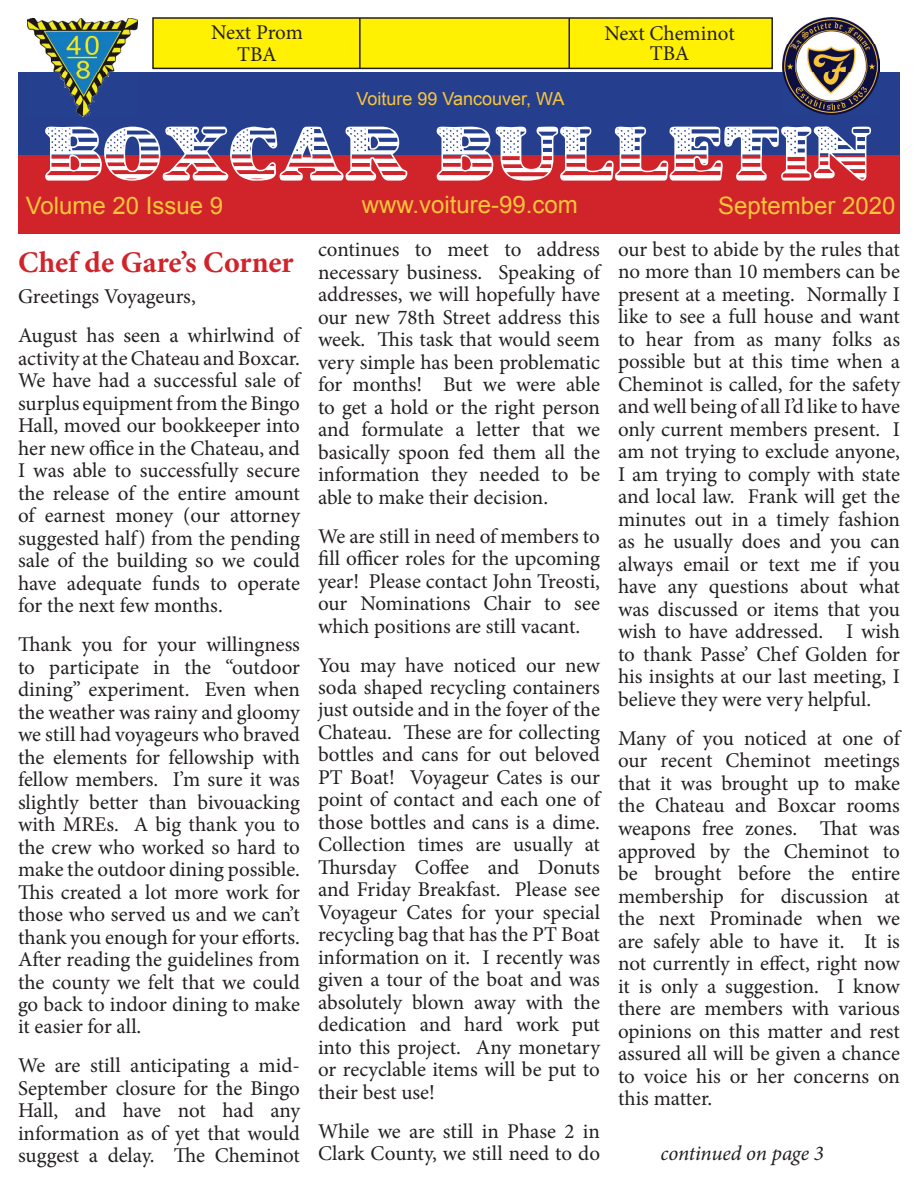
<style>
.page{position:relative;width:918px;height:1188px;background:#fff}
.page>*{position:absolute;margin:0;border:0;box-sizing:border-box;transform-origin:0 0}
.t1{font:54px "LMS Star Spangled";color:#fff}
.t2{font:700 30px "Minion Pro";color:#d1232a}
.t3{font:24px "Arial";color:#fbc639}
.t4{font:21px/22.5px "Minion Pro";color:#231f20;text-align:justify}
.t5{font:italic 21px "Minion Pro";letter-spacing:-.01em;color:#231f20}
.t6{font:18px "Arial";color:#fbc639}
</style>
<div class="page">
<div style="left:18px;top:151px;width:882px;height:83px;background:#d1232a"></div>
<div style="left:18px;top:72px;width:882px;height:83px;background:#253f8e"></div>
<img style="left:27px;top:18px;width:111px;height:98px">
<img style="left:783px;top:18px;width:96px;height:96px">
<div style="left:153px;top:18px;width:619px;height:50px;background:#fff101"></div>
<div style="left:152px;top:17px;width:621px;height:52px;border:2px solid #231f20"></div>
<hr style="left:359px;top:18px;width:2px;height:50px;background:#231f20">
<hr style="left:568px;top:18px;width:2px;height:50px;background:#231f20">
<p class="t4" style="left:211px;top:22px;width:93px;line-height:21.6px;text-align:center">Next Prom<br>TBA</p>
<p class="t4" style="left:604px;top:24px;width:132px;line-height:19.5px;text-align:center">Next Cheminot<br>TBA</p>
<p class="t6" style="left:356px;top:87px;width:210px">Voiture 99 Vancouver, WA</p>
<h1 class="t1" style="left:45px;top:126px;width:829px">BOXCAR BULLETIN</h1>
<p class="t3" style="left:26px;top:190px;width:199px">Volume 20 Issue 9</p>
<p class="t3" style="left:362px;top:189px;width:218px">www.voiture-99.com</p>
<h2 class="t2" style="left:18px;top:241px;width:277px">Chef de Gare’s Corner</h2>
<p class="t4" style="left:18px;top:277px;width:283px;line-height:39px">Greetings Voyageurs,<br>August has seen a whirlwind of</p>
<p class="t4" style="left:18px;top:347px;width:284px">activity at the Chateau and Boxcar.<br>We have had a successful sale of surplus equipment from the Bingo Hall, moved our bookkeeper into her new office in the Chateau, and I was able to successfully secure the release of the entire amount of earnest money (our attorney suggested half) from the pending sale of the building so we could have adequate funds to operate for the next few months.</p>
<p class="t4" style="left:18px;top:633px;width:284px">Thank you for your willingness to participate in the “outdoor dining” experiment. Even when the weather was rainy and gloomy we still had voyageurs who braved the elements for fellowship with fellow members. I’m sure it was slightly better than bivouacking with MREs. A big thank you to the crew who worked so hard to make the outdoor dining possible.<br>This created a lot more work for those who served us and we can’t thank you enough for your efforts.<br>After reading the guidelines from the county we felt that we could go back to indoor dining to make it easier for all.</p>
<p class="t4" style="left:18px;top:1055px;width:284px">We are still anticipating a mid-September closure for the Bingo Hall, and have not had any information as of yet that would suggest a delay. The Cheminot</p>
<p class="t4" style="left:318px;top:238px;width:284px">continues to meet to address necessary business. Speaking of addresses, we will hopefully have our new 78th Street address this week. This task that would seem very simple has been problematic for months! But we were able to get a hold or the right person and formulate a letter that we basically spoon fed them all the information they needed to be able to make their decision.</p>
<p class="t4" style="left:318px;top:525px;width:283px">We are still in need of members to fill officer roles for the upcoming year! Please contact John Treosti, our Nominations Chair to see which positions are still vacant.</p>
<p class="t4" style="left:318px;top:654px;width:284px">You may have noticed our new soda shaped recycling containers just outside and in the foyer of the Chateau. These are for collecting bottles and cans for out beloved PT Boat! Voyageur Cates is our point of contact and each one of those bottles and cans is a dime.<br>Collection times are usually at Thursday Coffee and Donuts and Friday Breakfast. Please see Voyageur Cates for your special recycling bag that has the PT Boat information on it. I recently was given a tour of the boat and was absolutely blown away with the dedication and hard work put into this project. Any monetary or recyclable items will be put to their best use!</p>
<p class="t4" style="left:318px;top:1120px;width:284px">While we are still in Phase 2 in<br>Clark County, we still need to do</p>
<p class="t3" style="left:718px;top:190px;width:179px">September 2020</p>
<p class="t4" style="left:618px;top:238px;width:284px">our best to abide by the rules that no more than 10 members can be present at a meeting. Normally I like to see a full house and want to hear from as many folks as possible but at this time when a Cheminot is called, for the safety and well being of all I’d like to have only current members present. I am not trying to exclude anyone, I am trying to comply with state and local law. Frank will get the minutes out in a timely fashion as he usually does and you can always email or text me if you have any questions about what was discussed or items that you wish to have addressed. I wish to thank Passe’ Chef Golden for his insights at our last meeting, I believe they were very helpful.</p>
<p class="t4" style="left:618px;top:727px;width:284px">Many of you noticed at one of our recent Cheminot meetings that it was brought up to make the Chateau and Boxcar rooms weapons free zones. That was approved by the Cheminot to be brought before the entire membership for discussion at the next Prominade when we are safely able to have it. It is not currently in effect, right now it is only a suggestion. I know there are members with various opinions on this matter and rest assured all will be given a chance to voice his or her concerns on this matter.</p>
<p class="t5" style="left:661px;top:1139px;width:165px">continued on page 3</p>
</div>
